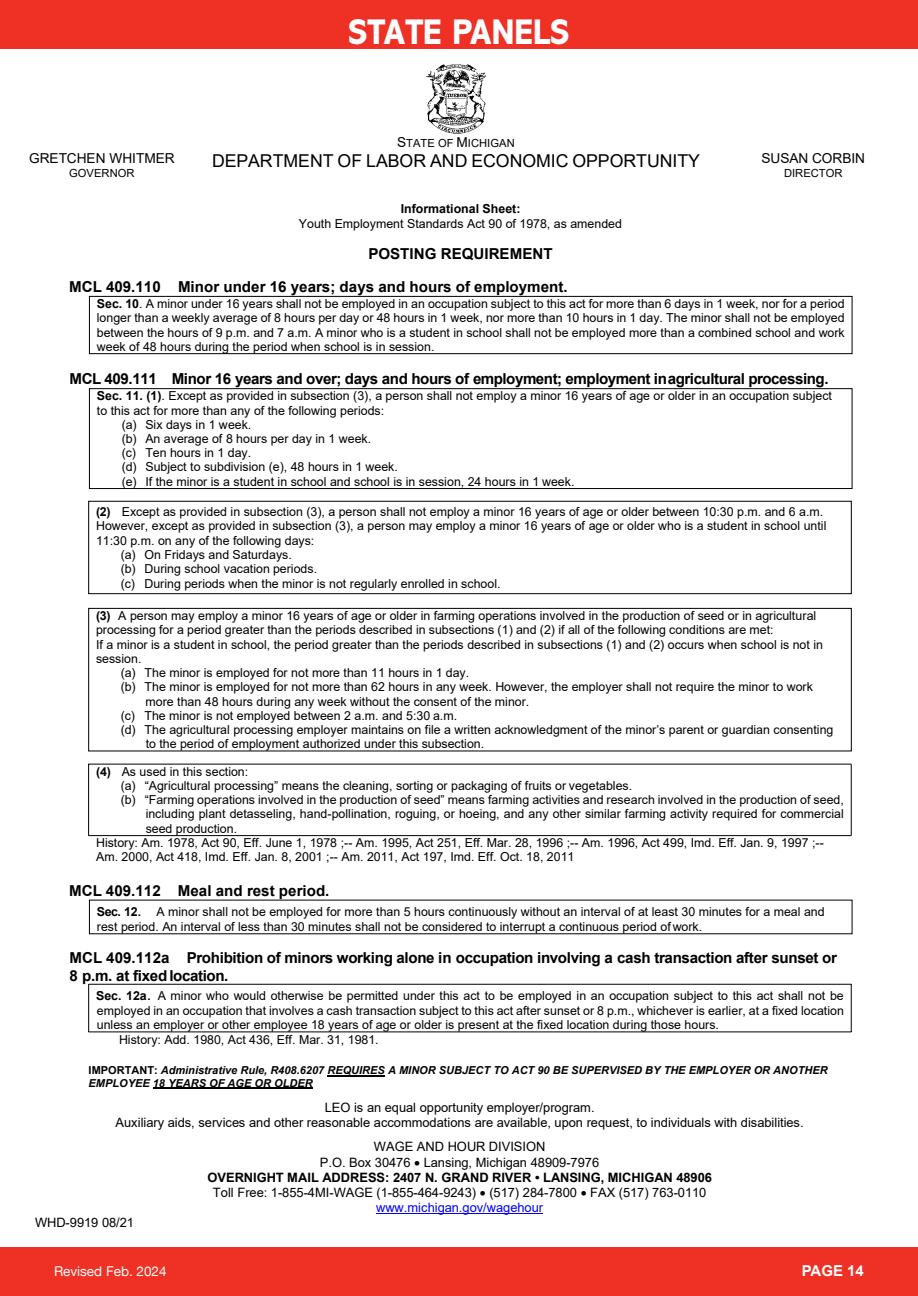
<style>
.page{position:relative;width:918px;height:1296px;background:#fff}
.page>*{position:absolute;margin:0;border:0;box-sizing:border-box;transform-origin:0 0}
.t1{font:800 36px "Abadi MT Pro";color:#fff;scale:.9 1}
.t2{font:17.7px "Arial";letter-spacing:-.005em;color:#000}
.t3{font:700 15.15px/17.4px "Arial";letter-spacing:-.02em;color:#000}
.t4{font:700 15.15px/33.2px "Arial";color:#000}
.t5{font:700 15px "Arial";color:#fff}
.t6{font:13.65px "Arial";letter-spacing:-.005em;color:#000}
.t7{font:13.5px "Helvetica Neue";color:#fff}
.t8{font:12.9px/15.3px "Arial";letter-spacing:-.005em;color:#000;text-align:center}
.t9{font:12.45px/14.2px "Arial";color:#000}
.t10{font:700 12.45px "Arial";color:#000}
.t11{font:11.1px "Arial";color:#000}
.t12{font:italic 700 10.95px/12.5px "Arial";color:#000}
.s1{font-size:13.65px}
.s2{font-weight:700}
.s3{font-size:16.5px}
.s4{font-style:normal}
.s5{color:#00f}
</style>
<div class="page">
<div style="left:0;top:0;width:918px;height:49px;background:#ee3124"></div>
<div style="left:0;top:1247px;width:918px;height:49px;background:#ee3124"></div>
<img style="left:426px;top:64px;width:61px;height:70px">
<hr style="left:376px;top:1213px;width:167px;height:1px;background:#00f">
<hr style="left:88px;top:764px;width:763px;height:1px;background:#000">
<hr style="left:88px;top:764px;width:1px;height:72px;background:#000">
<hr style="left:851px;top:764px;width:1px;height:71px;background:#000">
<hr style="left:89px;top:835px;width:762px;height:1px;background:#000">
<hr style="left:89px;top:984px;width:762px;height:1px;background:#000">
<hr style="left:88px;top:984px;width:1px;height:48px;background:#000">
<hr style="left:851px;top:984px;width:1px;height:48px;background:#000">
<hr style="left:89px;top:1032px;width:762px;height:1px;background:#000">
<hr style="left:327px;top:1075px;width:58px;height:2px;background:#000">
<hr style="left:153px;top:1088px;width:160px;height:1px;background:#000">
<div style="left:89px;top:388px;width:763px;height:101px;border:1px solid #000"></div>
<div style="left:89px;top:296px;width:763px;height:58px;border:1px solid #000"></div>
<div style="left:89px;top:501px;width:762px;height:93px;border:1px solid #000"></div>
<div style="left:89px;top:608px;width:762px;height:143px;border:1px solid #000"></div>
<h1 class="t1" style="left:349px;top:12px;width:247px">STATE PANELS</h1>
<p class="t6" style="left:29px;top:149px;width:147px">GRETCHEN WHITMER</p>
<p class="t11" style="left:69px;top:165px;width:67px">GOVERNOR</p>
<p class="t11" style="left:397px;top:136px;width:119px"><span class="s1">S</span>TATE OF <span class="s1">M</span>ICHIGAN</p>
<h2 class="t2" style="left:212px;top:149px;width:490px">DEPARTMENT OF LABOR AND ECONOMIC OPPORTUNITY</h2>
<p class="t6" style="left:762px;top:149px;width:105px">SUSAN CORBIN</p>
<p class="t11" style="left:784px;top:165px;width:60px">DIRECTOR</p>
<p class="t10" style="left:401px;top:200px;width:121px">Informational Sheet:</p>
<p class="t9" style="left:299px;top:216px;width:325px">Youth Employment Standards Act 90 of 1978, as amended</p>
<p class="t4" style="left:69px;top:237px;width:500px;text-indent:299px">POSTING REQUIREMENT<br>MCL 409.110 Minor under 16 years; days and hours of employment.</p>
<p class="t9" style="left:97px;top:297px;width:749px;text-align:justify"><span class="s2">Sec. 10</span>. A minor under 16 years shall not be employed in an occupation subject to this act for more than 6 days in 1 week, nor for a period longer than a weekly average of 8 hours per day or 48 hours in 1 week, nor more than 10 hours in 1 day. The minor shall not be employed between the hours of 9 p.m. and 7 a.m. A minor who is a student in school shall not be employed more than a combined school and work week of 48 hours during the period when school is in session.</p>
<p class="t3" style="left:69px;top:371px;width:761px">MCL 409.111 Minor 16 years and over; days and hours of employment; employment inagricultural processing.</p>
<p class="t9" style="left:97px;top:389px;width:737px"><span class="s2">Sec. 11. (1)</span>. Except as provided in subsection (3), a person shall not employ a minor 16 years of age or older in an occupation subject</p>
<p class="t9" style="left:97px;top:403px;width:289px">to this act for more than any of the following periods:</p>
<p class="t9" style="left:122px;top:417px;width:131px">(a) Six days in 1 week.</p>
<p class="t9" style="left:122px;top:431px;width:251px">(b) An average of 8 hours per day in 1 week.</p>
<p class="t9" style="left:122px;top:446px;width:131px">(c) Ten hours in 1 day.</p>
<p class="t9" style="left:122px;top:460px;width:278px">(d) Subject to subdivision (e), 48 hours in 1 week.</p>
<p class="t9" style="left:122px;top:474px;width:454px">(e) If the minor is a student in school and school is in session, 24 hours in 1 week.</p>
<p class="t9" style="left:96px;top:505px;width:729px"><span class="s2">(2)</span> Except as provided in subsection (3), a person shall not employ a minor 16 years of age or older between 10:30 p.m. and 6 a.m.</p>
<p class="t9" style="left:96px;top:519px;width:732px">However, except as provided in subsection (3), a person may employ a minor 16 years of age or older who is a student in school until</p>
<p class="t9" style="left:96px;top:533px;width:220px">11:30 p.m. on any of the following days:</p>
<p class="t9" style="left:121px;top:547px;width:172px">(a) On Fridays and Saturdays.</p>
<p class="t9" style="left:121px;top:562px;width:198px">(b) During school vacation periods.</p>
<p class="t9" style="left:121px;top:576px;width:381px">(c) During periods when the minor is not regularly enrolled in school.</p>
<p class="t9" style="left:96px;top:609px;width:722px"><span class="s2">(3)</span> A person may employ a minor 16 years of age or older in farming operations involved in the production of seed or in agricultural</p>
<p class="t9" style="left:96px;top:623px;width:679px">processing for a period greater than the periods described in subsections (1) and (2) if all of the following conditions are met:</p>
<p class="t9" style="left:96px;top:637px;width:728px">If a minor is a student in school, the period greater than the periods described in subsections (1) and (2) occurs when school is not in</p>
<p class="t9" style="left:96px;top:651px;width:47px">session.</p>
<p class="t9" style="left:121px;top:665px;width:350px">(a) The minor is employed for not more than 11 hours in 1 day.</p>
<p class="t9" style="left:121px;top:680px;width:694px">(b) The minor is employed for not more than 62 hours in any week. However, the employer shall not require the minor to work</p>
<p class="t9" style="left:146px;top:694px;width:385px">more than 48 hours during any week without the consent of the minor.</p>
<p class="t9" style="left:121px;top:708px;width:338px">(c) The minor is not employed between 2 a.m. and 5:30 a.m.</p>
<p class="t9" style="left:121px;top:722px;width:714px">(d) The agricultural processing employer maintains on file a written acknowledgment of the minor’s parent or guardian consenting</p>
<p class="t9" style="left:146px;top:737px;width:340px">to the period of employment authorized under this subsection.</p>
<p class="t9" style="left:96px;top:764px;width:154px"><span class="s2">(4)</span> As used in this section:</p>
<p class="t9" style="left:121px;top:778px;width:513px">(a) “Agricultural processing” means the cleaning, sorting or packaging of fruits or vegetables.</p>
<p class="t9" style="left:121px;top:793px;width:725px">(b) “Farming operations involved in the production of seed” means farming activities and research involved in the production of seed,</p>
<p class="t9" style="left:146px;top:807px;width:700px">including plant detasseling, hand-pollination, roguing, or hoeing, and any other similar farming activity required for commercial</p>
<p class="t9" style="left:146px;top:821px;width:93px">seed production.</p>
<p class="t9" style="left:96px;top:836px;width:729px">History: Am. 1978, Act 90, Eff. June 1, 1978 ;-- Am. 1995, Act 251, Eff. Mar. 28, 1996 ;-- Am. 1996, Act 499, Imd. Eff. Jan. 9, 1997 ;--</p>
<p class="t9" style="left:96px;top:850px;width:480px">Am. 2000, Act 418, Imd. Eff. Jan. 8, 2001 ;-- Am. 2011, Act 197, Imd. Eff. Oct. 18, 2011</p>
<p class="t4" style="left:69px;top:874px;width:262px">MCL 409.112 Meal and rest period.</p>
<p class="t9" style="left:97px;top:904px;width:729px;line-height:15.1px"><span class="s2">Sec. 12</span><span class="s3">.</span> A minor shall not be employed for more than 5 hours continuously without an interval of at least 30 minutes for a meal and rest period. An interval of less than 30 minutes shall not be considered to interrupt a continuous period of work.</p>
<p class="t3" style="left:69px;top:950px;width:769px">MCL 409.112a Prohibition of minors working alone in occupation involving a cash transaction after sunset or<br>8 p.m. at fixed location.</p>
<p class="t9" style="left:96px;top:988px;width:749px"><span class="s2">Sec. 12a</span><span class="s3">.</span> A minor who would otherwise be permitted under this act to be employed in an occupation subject to this act shall not be</p>
<p class="t9" style="left:97px;top:1003px;width:749px">employed in an occupation that involves a cash transaction subject to this act after sunset or 8 p.m., whichever is earlier, at a fixed location</p>
<p class="t9" style="left:97px;top:1018px;width:624px">unless an employer or other employee 18 years of age or older is present at the fixed location during those hours.</p>
<p class="t9" style="left:119px;top:1032px;width:261px">History: Add. 1980, Act 436, Eff. Mar. 31, 1981.</p>
<p class="t12" style="left:89px;top:1065px;width:741px"><span class="s4">IMPORTANT:</span> Administrative Rule, R408.6207 REQUIRES A MINOR SUBJECT TO ACT 90 BE SUPERVISED BY THE EMPLOYER OR ANOTHER<br>EMPLOYEE 18 YEARS OF AGE OR OLDER</p>
<p class="t8" style="left:116px;top:1100px;width:690px;line-height:14.9px">LEO is an equal opportunity employer/program.<br>Auxiliary aids, services and other reasonable accommodations are available, upon request, to individuals with disabilities.</p>
<p class="t8" style="left:207px;top:1139px;width:506px">WAGE AND HOUR DIVISION<br>P.O. Box 30476 • Lansing, Michigan 48909-7976<br><span class="s2">OVERNIGHT MAIL ADDRESS: 2407 N. GRAND RIVER • LANSING, MICHIGAN 48906<br></span>Toll Free: 1-855-4MI-WAGE (1-855-464-9243) • (517) 284-7800 • FAX (517) 763-0110 <span class="s5">www.michigan.gov/wagehour</span></p>
<p class="t8" style="left:35px;top:1215px;width:101px">WHD-9919 08/21</p>
<p class="t7" style="left:54px;top:1262px;width:114px">Revised Feb. 2024</p>
<p class="t5" style="left:802px;top:1261px;width:64px">PAGE 14</p>
</div>
